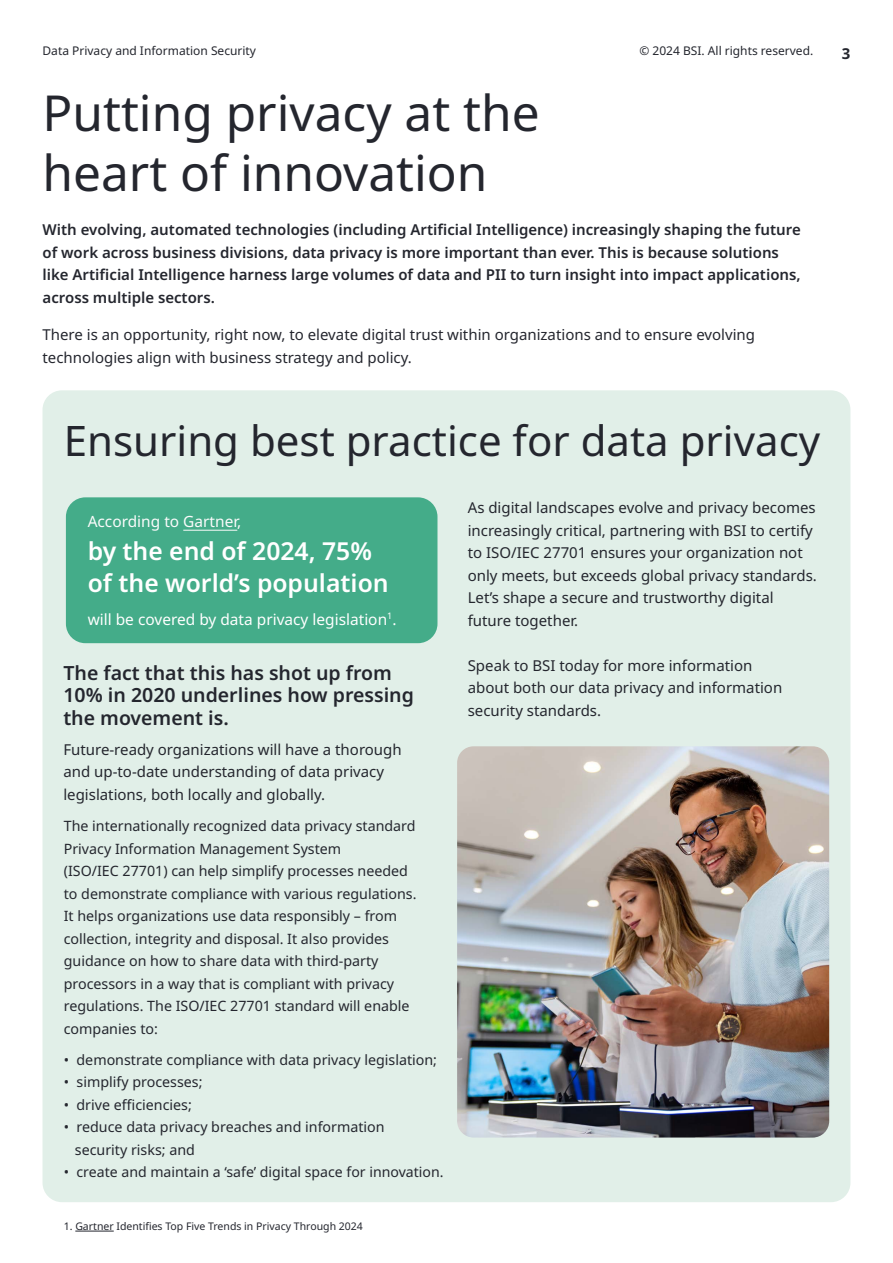
<style>
.page{position:relative;width:893px;height:1263px;background:#fff}
.page>*{position:absolute;margin:0;border:0;box-sizing:border-box;transform-origin:0 0}
.t1{font:49.65px/59.6px "Noto Sans";color:#24262e}
.t2{font:42px "Noto Sans";color:#24262e}
.t3{font:600 24.75px/32.4px "Noto Sans";color:#fff}
.t4{font:600 19.5px/22.5px "Noto Sans";color:#24262e}
.t5{font:15.45px "Noto Sans";color:#fff}
.t6{font:15.45px "Noto Sans";color:#fbfbfb}
.t7{font:15px/22.5px "Noto Sans";color:#24262e}
.t8{font:600 15px/22.5px "Noto Sans";color:#24262e}
.t9{font:700 15px "Noto Sans";color:#24262e}
.t10{font:14.25px/22.5px "Noto Sans";color:#24262e}
.t11{font:14.1px "Noto Sans";color:#24262e}
.t12{font:12px "Noto Sans";color:#24262e}
.t13{font:10.5px "Noto Sans";color:#24262e}
.s1{font-size:14.25px}
</style>
<div class="page">
<div style="left:43px;top:390px;width:807px;height:812px;background:#e1efe8;border-radius:19px"></div>
<div style="left:66px;top:497px;width:371px;height:146px;background:#44ac89;border-radius:19px"></div>
<hr style="left:183px;top:530px;width:54px;height:1px;background:#fbfbfb">
<img style="left:457px;top:746px;width:372px;height:391px">
<hr style="left:75px;top:1231px;width:39px;height:1px;background:#24262e">
<p class="t12" style="left:43px;top:44px;width:215px">Data Privacy and Information Security</p>
<p class="t12" style="left:639px;top:44px;width:175px">© 2024 BSI. All rights reserved.</p>
<p class="t9" style="left:842px;top:45px;width:10px">3</p>
<h1 class="t1" style="left:43px;top:84px;width:499px">Putting privacy at the heart of innovation</h1>
<p class="t8" style="left:43px;top:219px;width:760px">With evolving, automated technologies (including Artificial Intelligence) increasingly shaping the future of work across business divisions, data privacy is more important than ever. This is because solutions like Artificial Intelligence harness large volumes of data and PII to turn insight into impact applications, across multiple sectors.</p>
<p class="t7" style="left:43px;top:324px;width:714px">There is an opportunity, right now, to elevate digital trust within organizations and to ensure evolving technologies align with business strategy and policy.</p>
<h2 class="t2" style="left:64px;top:417px;width:758px">Ensuring best practice for data privacy</h2>
<p class="t6" style="left:88px;top:513px;width:155px">According to Gartner,</p>
<h3 class="t3" style="left:88px;top:535px;width:303px">by the end of 2024, 75% of the world’s population</h3>
<p class="t5" style="left:88px;top:610px;width:310px">will be covered by data privacy legislation<sup>1</sup>.</p>
<h3 class="t4" style="left:63px;top:662px;width:352px">The fact that this has shot up from<br>10% in 2020 underlines how pressing the movement is.</h3>
<p class="t7" style="left:63px;top:738px;width:340px">Future-ready organizations will have a thorough and up-to-date understanding of data privacy legislations, both locally and globally.</p>
<p class="t10" style="left:64px;top:815px;width:354px">The internationally recognized data privacy standard Privacy Information Management System<br>(ISO/IEC 27701) can help simplify processes needed to demonstrate compliance with various regulations.<br>It helps organizations use data responsibly – from collection, integrity and disposal. It also provides guidance on how to share data with third-party processors in a way that is compliant with privacy regulations. The ISO/IEC 27701 standard will enable companies to:</p>
<p class="t10" style="left:64px;top:1049px;width:375px">• demonstrate compliance with data privacy legislation;</p>
<p class="t10" style="left:64px;top:1071px;width:140px">• simplify processes;</p>
<p class="t10" style="left:64px;top:1094px;width:130px">• drive efficiencies;</p>
<p class="t10" style="left:75px;top:1116px;width:311px;text-indent:-11px">• reduce data privacy breaches and information security risks; and</p>
<p class="t11" style="left:64px;top:1164px;width:381px"><span class="s1">•</span> create and maintain a ‘safe’ digital space for innovation.</p>
<p class="t13" style="left:64px;top:1220px;width:301px">1. Gartner Identifies Top Five Trends in Privacy Through 2024</p>
<p class="t7" style="left:468px;top:497px;width:351px">As digital landscapes evolve and privacy becomes increasingly critical, partnering with BSI to certify to ISO/IEC 27701 ensures your organization not only meets, but exceeds global privacy standards.<br>Let’s shape a secure and trustworthy digital future together.</p>
<p class="t7" style="left:468px;top:654px;width:316px">Speak to BSI today for more information about both our data privacy and information security standards.</p>
</div>
